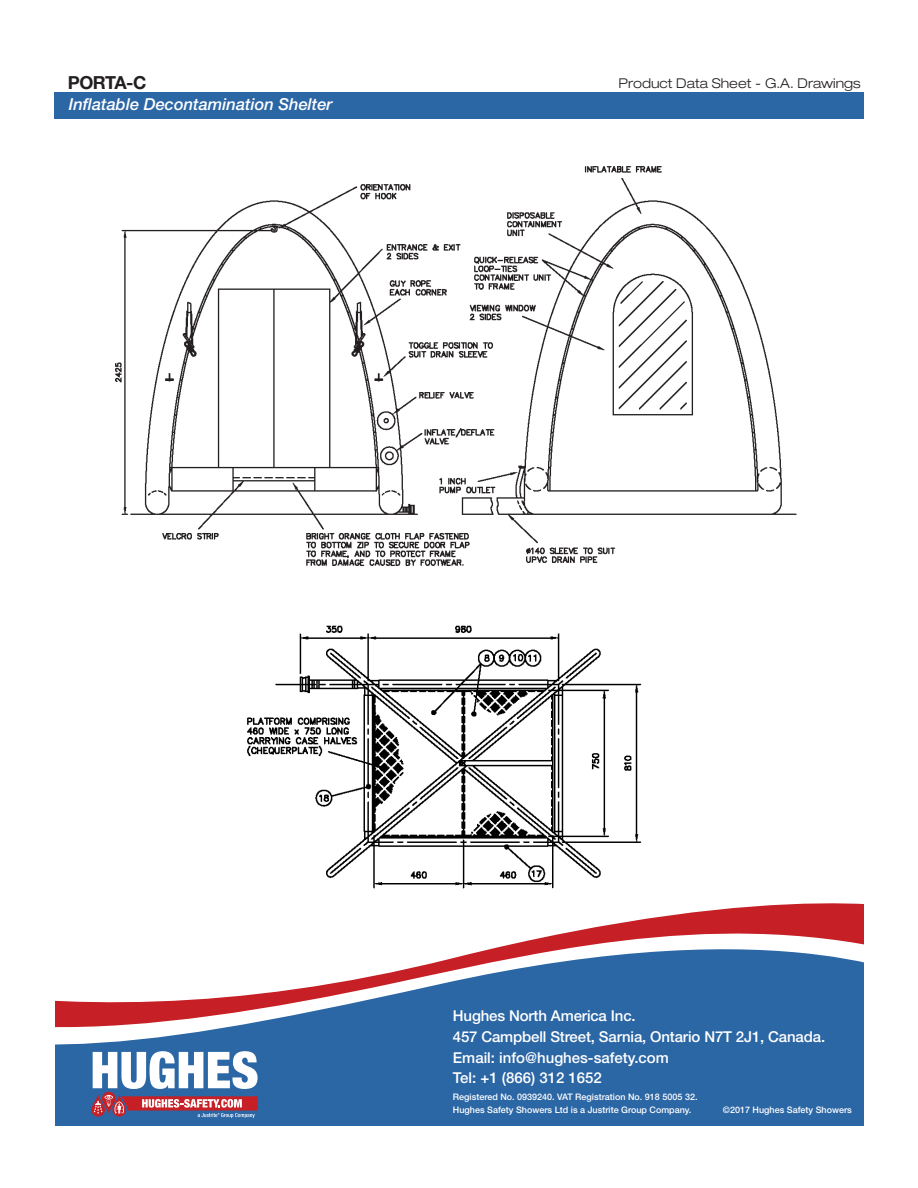
<style>
.page{position:relative;width:918px;height:1188px;background:#fff}
.page>*{position:absolute;margin:0;border:0;box-sizing:border-box;transform-origin:0 0}
.t1{font:700 18px "Helvetica Neue LT Std";letter-spacing:-.035em;color:#231f20}
.t2{font:italic 500 16.5px "Helvetica Neue LT Std";color:#fff}
.t3{font:500 15px "Helvetica Neue LT Std";letter-spacing:-.01em;color:#fff}
.t4{font:300 expanded 13.5px "Helvetica Neue LT Std";color:#231f20}
.t5{font:500 9px "Helvetica Neue LT Std";color:#fff}
</style>
<div class="page">
<img style="left:247px;top:625px;width:395px;height:264px">
<img style="left:115px;top:166px;width:682px;height:400px">
<div style="left:54px;top:92px;width:810px;height:27px;background:#2b66a5"></div>
<svg style="left:55px;top:905px;width:809px;height:220px;fill:#2b66a5"></svg>
<svg style="left:91px;top:1051px;width:167px;height:67px"></svg>
<p class="t1" style="left:68px;top:72px;width:80px">PORTA-C</p>
<p class="t4" style="left:619px;top:75px;width:244px">Product Data Sheet - G.A. Drawings</p>
<p class="t2" style="left:69px;top:95px;width:265px">Inflatable Decontamination Shelter</p>
<p class="t3" style="left:453px;top:1007px;width:184px">Hughes North America Inc.</p>
<p class="t3" style="left:453px;top:1028px;width:374px">457 Campbell Street, Sarnia, Ontario N7T 2J1, Canada.</p>
<p class="t3" style="left:453px;top:1048px;width:217px">Email: info@hughes-safety.com</p>
<p class="t3" style="left:453px;top:1069px;width:151px">Tel: +1 (866) 312 1652</p>
<p class="t5" style="left:453px;top:1091px;width:246px">Registered No. 0939240. VAT Registration No. 918 5005 32.</p>
<p class="t5" style="left:453px;top:1105px;width:240px">Hughes Safety Showers Ltd is a Justrite Group Company.</p>
<p class="t5" style="left:723px;top:1105px;width:131px">©2017 Hughes Safety Showers</p>
</div>
